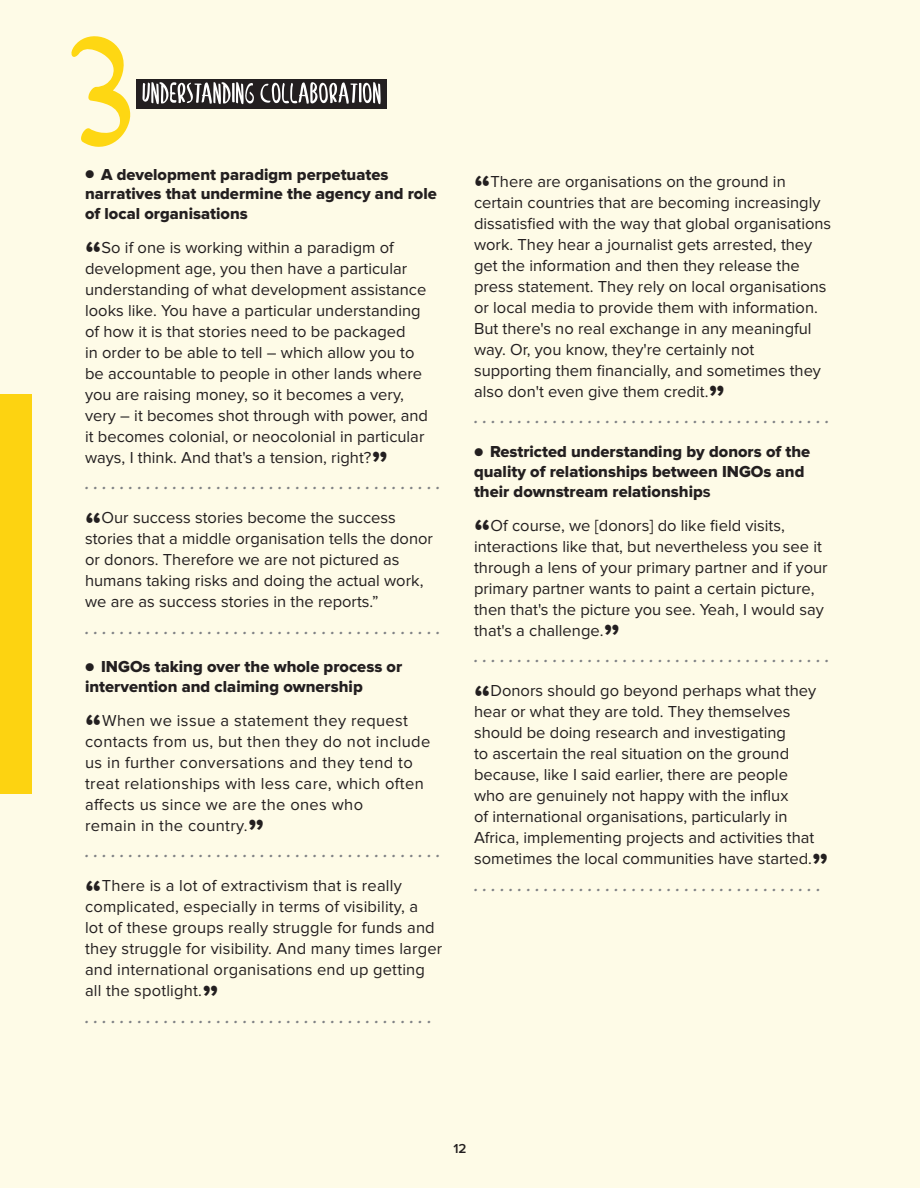
<style>
.page{position:relative;width:920px;height:1188px;background:#fefbe7}
.page>*{position:absolute;margin:0;border:0;box-sizing:border-box;transform-origin:0 0}
.t1{font:italic 22.5px "Proxima Nova";color:#808285}
.t2{font:16.5px/21px "Proxima Nova";color:#231f20}
.t3{font:16.5px/19.8px "Proxima Nova Extrabld";color:#231f20}
.t4{font:16.5px/21px "Proxima Nova";letter-spacing:.02em;color:#231f20}
.t5{font:600 13.5px "Proxima Nova";color:#231f20}
.s1{font-family:"Proxima Nova";font-size:13.5px}
.s2{font-weight:700;font-size:36px}
.s3{font-family:"Proxima Nova";font-weight:700}
</style>
<div class="page">
<div style="left:136px;top:79px;width:251px;height:29px;background:#231f20"></div>
<svg style="left:142px;top:82px;width:239px;height:22px"></svg>
<svg style="left:71px;top:36px;width:60px;height:111px"></svg>
<div style="left:0;top:394px;width:32px;height:400px;background:#fed713"></div>
<p class="t3" style="left:85px;top:165px;width:353px"><span class="s1">●</span> A development paradigm perpetuates narratives that undermine the agency and role of local organisations</p>
<p class="t2" style="left:85px;top:237px;width:344px"><span class="s2">“</span>So if one is working within a paradigm of development age, you then have a particular understanding of what development assistance looks like. You have a particular understanding of how it is that stories need to be packaged<br>in order to be able to tell – which allow you to be accountable to people in other lands where you are raising money, so it becomes a very, very – it becomes shot through with power, and it becomes colonial, or neocolonial in particular ways, I think. And that's a tension, right?<span class="s2">”</span></p>
<h1 class="t1" style="left:85px;top:469px;width:358px">.........................................</h1>
<p class="t2" style="left:85px;top:508px;width:349px"><span class="s2">“</span>Our success stories become the success stories that a middle organisation tells the donor or donors. Therefore we are not pictured as humans taking risks and doing the actual work, we are as success stories in the reports.”</p>
<h1 class="t1" style="left:85px;top:614px;width:358px">.........................................</h1>
<p class="t3" style="left:85px;top:657px;width:319px"><span class="s1">●</span> INGOs taking over the whole process or intervention and claiming ownership</p>
<p class="t4" style="left:85px;top:710px;width:347px"><span class="s2">“</span>When we issue a statement they request contacts from us, but then they do not include us in further conversations and they tend to treat relationships with less care, which often affects us since we are the ones who<br>remain in the country.<span class="s2">”</span></p>
<h1 class="t1" style="left:85px;top:837px;width:358px">.........................................</h1>
<p class="t2" style="left:85px;top:876px;width:359px"><span class="s2">“</span>There is a lot of extractivism that is really complicated, especially in terms of visibility, a<br>lot of these groups really struggle for funds and they struggle for visibility. And many times larger and international organisations end up getting all the spotlight.<span class="s2">”</span></p>
<h1 class="t1" style="left:85px;top:1003px;width:349px">........................................</h1>
<p class="t2" style="left:474px;top:171px;width:359px"><span class="s2">“</span>There are organisations on the ground in certain countries that are becoming increasingly dissatisfied with the way that global organisations work. They hear a journalist gets arrested, they get the information and then they release the press statement. They rely on local organisations or local media to provide them with information.<br>But there's no real exchange in any meaningful way. Or, you know, they're certainly not supporting them financially, and sometimes they also don't even give them credit.<span class="s2">”</span></p>
<h1 class="t1" style="left:474px;top:403px;width:358px">.........................................</h1>
<p class="t3" style="left:474px;top:442px;width:338px"><span class="s1">●</span> Restricted understanding by donors of the quality of relationships between INGOs and their downstream relationship<span class="s3">s</span></p>
<p class="t2" style="left:474px;top:515px;width:355px"><span class="s2">“</span>Of course, we [donors] do like field visits, interactions like that, but nevertheless you see it through a lens of your primary partner and if your primary partner wants to paint a certain picture, then that's the picture you see. Yeah, I would say that's a challenge.<span class="s2">”</span></p>
<h1 class="t1" style="left:474px;top:642px;width:358px">.........................................</h1>
<p class="t2" style="left:474px;top:680px;width:356px"><span class="s2">“</span>Donors should go beyond perhaps what they hear or what they are told. They themselves should be doing research and investigating<br>to ascertain the real situation on the ground because, like I said earlier, there are people<br>who are genuinely not happy with the influx<br>of international organisations, particularly in Africa, implementing projects and activities that sometimes the local communities have started.<span class="s2">”</span></p>
<h1 class="t1" style="left:474px;top:871px;width:349px">........................................</h1>
<p class="t5" style="left:453px;top:1141px;width:15px">12</p>
</div>
